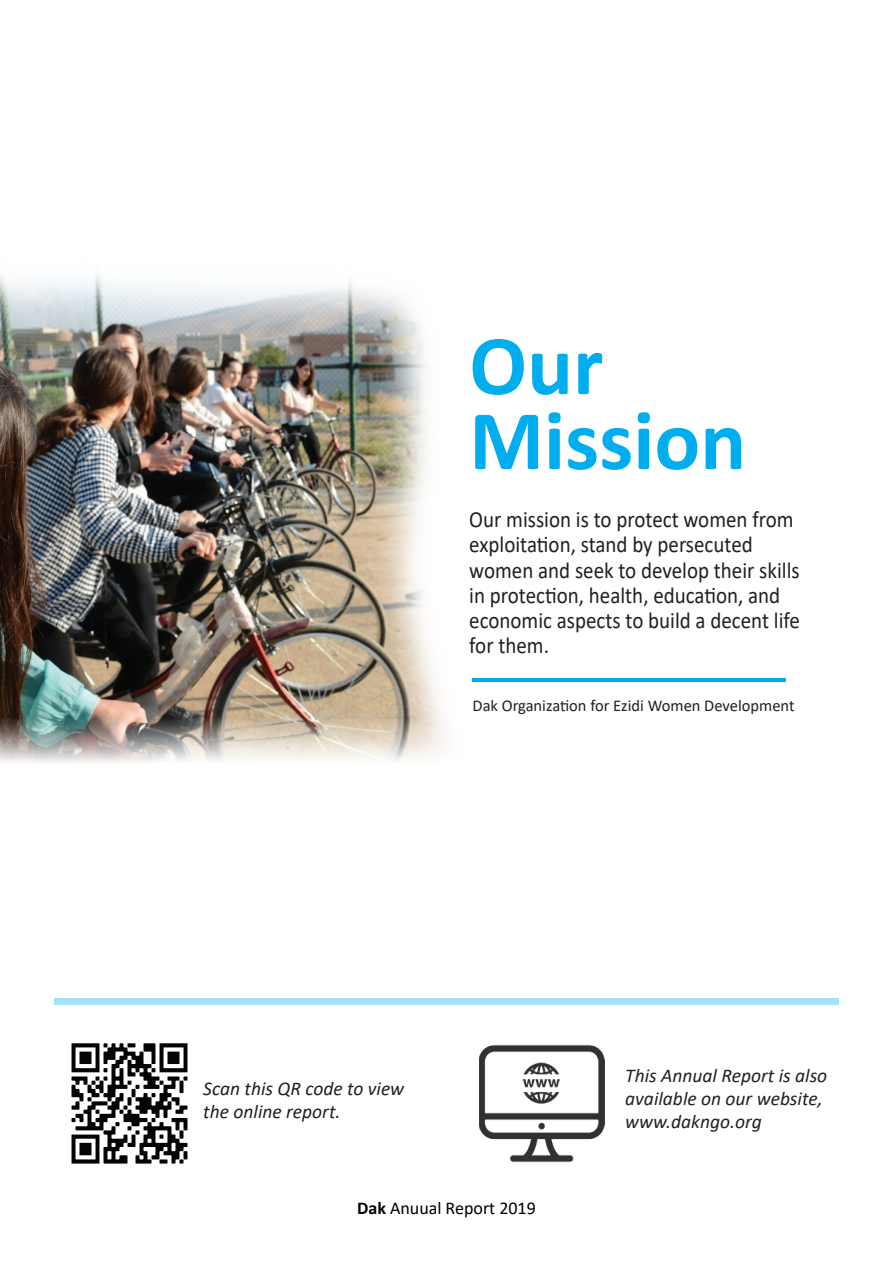
<style>
.page{position:relative;width:893px;height:1263px;background:#fff}
.page>*{position:absolute;margin:0;border:0;box-sizing:border-box;transform-origin:0 0}
.t1{font:700 85.5px/75px "Calibri";color:#00aeef}
.t2{font:23.1px/25.2px "Calibri";color:#231f20;scale:.91 1}
.t3{font:italic 19.5px/23.4px "Calibri";color:#231f20}
.t4{font:18px "Calibri";color:#000}
.t5{font:16.5px "Calibri";color:#231f20}
.s1{font-weight:700}
</style>
<div class="page">
<hr style="left:472px;top:678px;width:314px;height:3px;background:#00aeef">
<div style="left:54px;top:999px;width:785px;height:6px;background:#a4e2f9"></div>
<img style="left:71px;top:1043px;width:117px;height:121px">
<img style="left:479px;top:1044px;width:126px;height:119px">
<img style="left:0;top:274px;width:659px;height:488px">
<h1 class="t1" style="left:469px;top:327px;width:278px">Our<br>Mission</h1>
<p class="t2" style="left:469px;top:506px;width:365px">Our mission is to protect women from exploitation, stand by persecuted women and seek to develop their skills in protection, health, education, and economic aspects to build a decent life for them.</p>
<p class="t5" style="left:472px;top:694px;width:324px">Dak Organization for Ezidi Women Development</p>
<p class="t3" style="left:203px;top:1075px;width:202px">Scan this QR code to view the online report.</p>
<p class="t3" style="left:625px;top:1062px;width:204px">This Annual Report is also available on our website, www.dakngo.org</p>
<p class="t4" style="left:357px;top:1195px;width:180px"><span class="s1">Dak</span> Anuual Report 2019</p>
</div>
